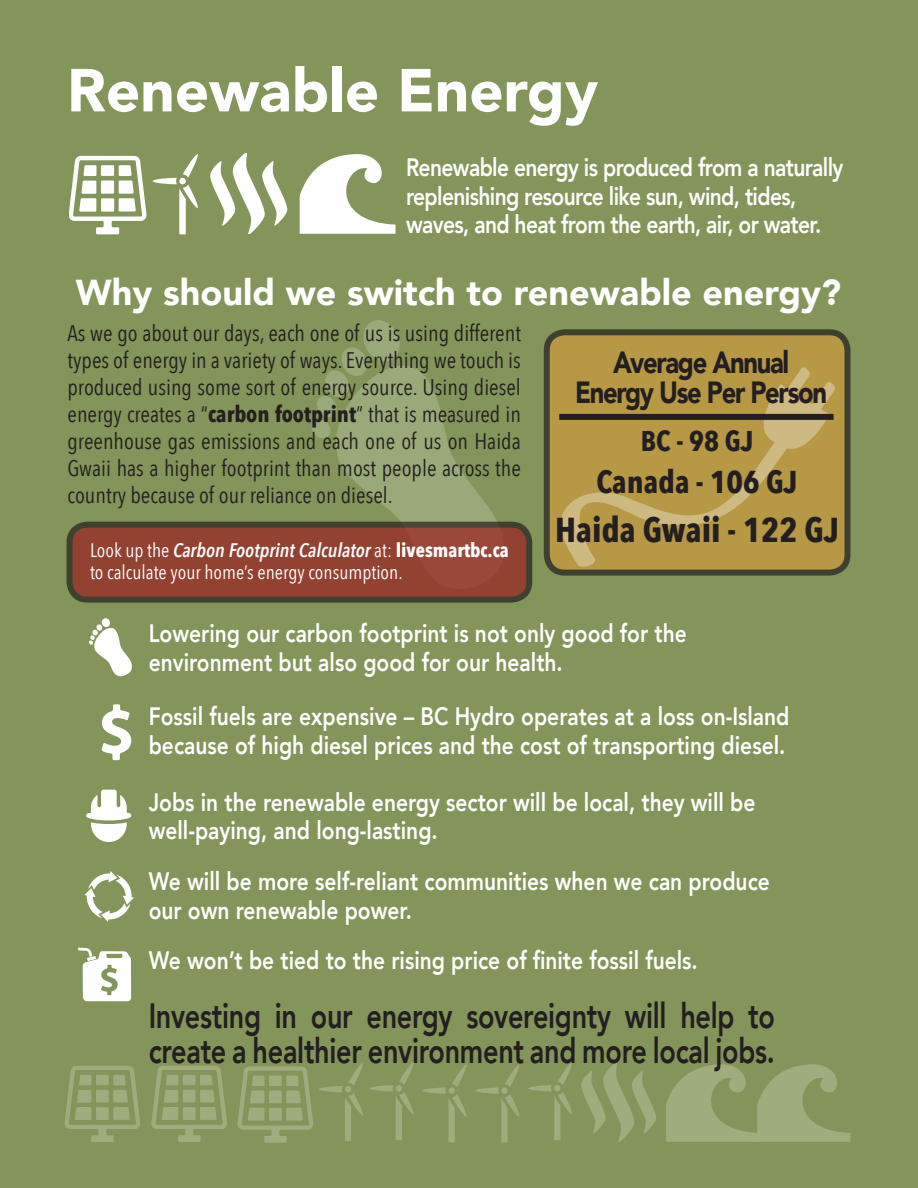
<style>
.page{position:relative;width:918px;height:1188px;background:#83955a}
.page>*{position:absolute;margin:0;border:0;box-sizing:border-box;transform-origin:0 0}
.t1{font:900 60px "Avenir";color:#fff}
.t2{font:900 36px "Avenir";color:#fff}
.t3{font:800 35.1px/34.5px "Avenir";letter-spacing:-.01em;color:#231f20;scale:.77 1}
.t4{font:700 34.5px "Avenir Next Condensed";color:#231f20}
.t5{font:700 31.5px "Avenir Next Condensed";color:#231f20}
.t6{font:900 30.6px/30px "Avenir";letter-spacing:-.05em;color:#231f20;text-align:center;scale:.83 1}
.t7{font:700 28.5px "Avenir Next Condensed";color:#231f20}
.t8{font:800 25.2px/28.5px "Avenir";color:#fff;scale:.83 1}
.t9{font:800 25.2px/28.5px "Avenir";letter-spacing:-.03em;color:#fff;scale:.83 1}
.t10{font:22.5px/27px "Avenir Next Condensed";color:#231f20;text-align:justify}
.t11{font:19.5px/22.5px "Avenir Next Condensed";color:#fff}
.s1{font-weight:700}
.s2{font-weight:600;font-style:italic}
</style>
<div class="page">
<svg style="left:69px;top:156px;width:77px;height:78px"></svg>
<svg style="left:210px;top:153px;width:77px;height:81px"></svg>
<svg style="left:300px;top:154px;width:96px;height:80px"></svg>
<svg style="left:152px;top:154px;width:46px;height:80px"></svg>
<div style="left:547px;top:332px;width:301px;height:241px;background:#b69845;border-radius:18px"></div>
<div style="left:544px;top:329px;width:306px;height:247px;border:6px solid #231f20;border-radius:18px"></div>
<svg style="left:322px;top:365px;width:186px;height:157px"></svg>
<svg style="left:311px;top:320px;width:91px;height:120px"></svg>
<div style="left:70px;top:525px;width:459px;height:75px;background:#934131;border-radius:18px"></div>
<div style="left:67px;top:522px;width:465px;height:81px;border:6px solid #231f20;border-radius:18px"></div>
<svg style="left:89px;top:618px;width:43px;height:59px"></svg>
<svg style="left:102px;top:704px;width:29px;height:56px"></svg>
<svg style="left:84px;top:871px;width:50px;height:51px"></svg>
<svg style="left:78px;top:948px;width:53px;height:53px"></svg>
<svg style="left:561px;top:367px;width:274px;height:200px"></svg>
<svg style="left:86px;top:790px;width:45px;height:52px"></svg>
<div style="left:559px;top:414px;width:275px;height:6px;background:#231f20"></div>
<svg style="left:581px;top:1063px;width:75px;height:79px"></svg>
<svg style="left:666px;top:1064px;width:184px;height:78px"></svg>
<svg style="left:370px;top:1062px;width:44px;height:78px"></svg>
<svg style="left:475px;top:1064px;width:44px;height:78px"></svg>
<svg style="left:319px;top:1063px;width:44px;height:78px"></svg>
<svg style="left:528px;top:1062px;width:44px;height:78px"></svg>
<svg style="left:422px;top:1065px;width:45px;height:77px"></svg>
<svg style="left:65px;top:1066px;width:75px;height:76px"></svg>
<svg style="left:152px;top:1066px;width:75px;height:76px"></svg>
<svg style="left:238px;top:1066px;width:75px;height:77px"></svg>
<h1 class="t1" style="left:67px;top:51px;width:533px">Renewable Energy</h1>
<p class="t9" style="left:406px;top:154px;width:529px">Renewable energy is produced from a naturally replenishing resource like sun, wind, tides, waves, and heat from the earth, air, or water.</p>
<h2 class="t2" style="left:76px;top:268px;width:767px">Why should we switch to renewable energy?</h2>
<p class="t10" style="left:68px;top:321px;width:455px">As we go about our days, each one of us is using different types of energy in a variety of ways. Everything we touch is produced using some sort of energy source. Using diesel energy creates a “<span class="s1">carbon footprint</span>” that is measured in greenhouse gas emissions and each one of us on Haida Gwaii has a higher footprint than most people across the country because of our reliance on diesel.</p>
<p class="t6" style="left:575px;top:348px;width:305px">Average Annual<br>Energy Use Per Person</p>
<p class="t7" style="left:641px;top:423px;width:114px">BC - 98 GJ</p>
<p class="t5" style="left:597px;top:461px;width:203px">Canada - 106 GJ</p>
<p class="t11" style="left:90px;top:539px;width:420px">Look up the <span class="s2">Carbon Footprint Calculator</span> at: <span class="s1">livesmartbc.ca </span>to calculate your home’s energy consumption.</p>
<h3 class="t4" style="left:555px;top:507px;width:285px">Haida Gwaii - 122 GJ</h3>
<p class="t8" style="left:149px;top:620px;width:650px">Lowering our carbon footprint is not only good for the environment but also good for our health.</p>
<p class="t8" style="left:149px;top:703px;width:774px">Fossil fuels are expensive – BC Hydro operates at a loss on-Island because of high diesel prices and the cost of transporting diesel.</p>
<p class="t8" style="left:149px;top:788px;width:733px">Jobs in the renewable energy sector will be local, they will be well-paying, and long-lasting.</p>
<p class="t8" style="left:149px;top:868px;width:750px">We will be more self-reliant communities when we can produce our own renewable power.</p>
<p class="t8" style="left:149px;top:946px;width:663px">We won’t be tied to the rising price of finite fossil fuels.</p>
<h3 class="t3" style="left:149px;top:1000px;width:815px">Investing in our energy sovereignty will help to create a healthier environment and more local jobs.</h3>
</div>
